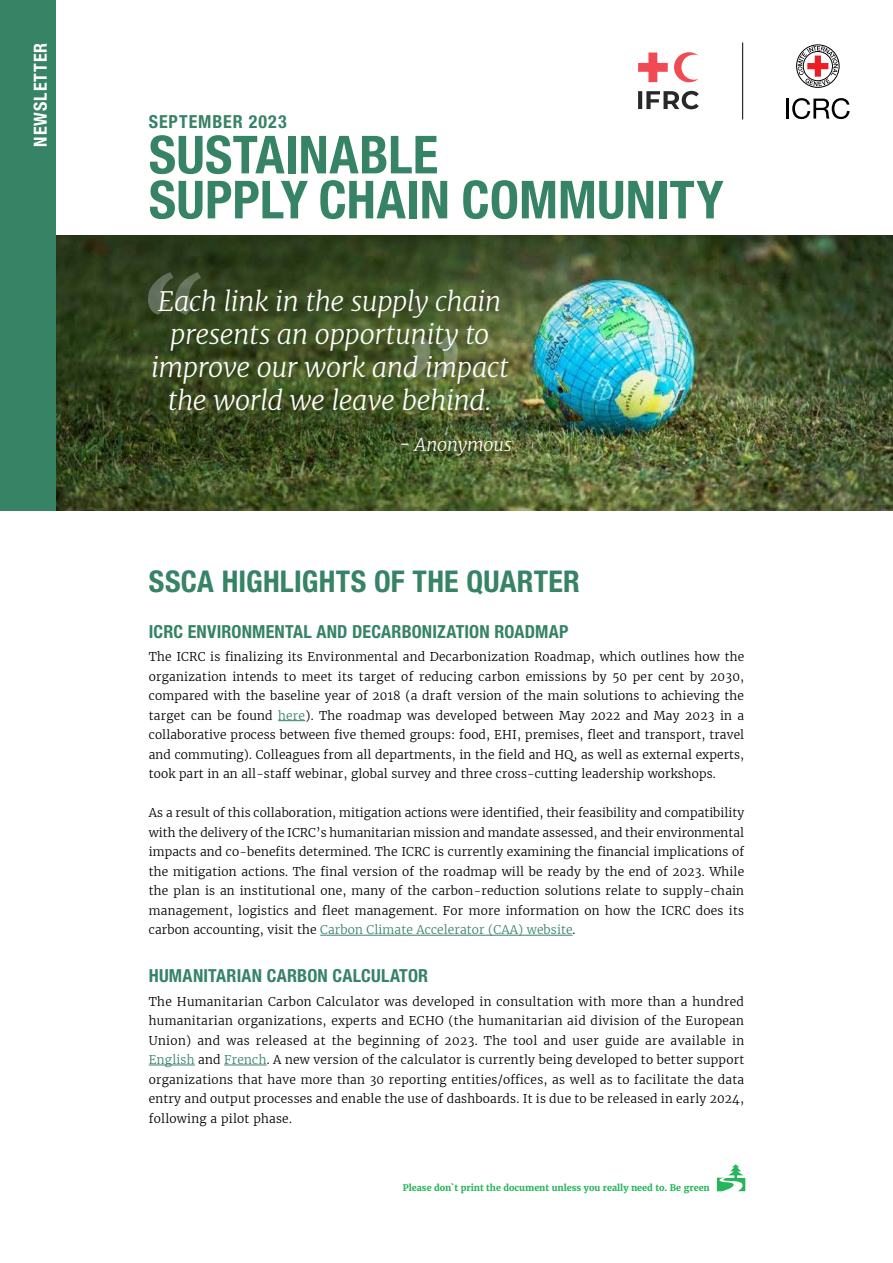
<style>
.page{position:relative;width:893px;height:1263px;background:#fff}
.page>*{position:absolute;margin:0;border:0;box-sizing:border-box;transform-origin:0 0}
.t1{font:700 condensed 52.5px/45px "Helvetica Neue LT Std";letter-spacing:.005em;color:#368366}
.t2{font:700 condensed 30px "Helvetica Neue LT Std";letter-spacing:.01em;color:#368366}
.t3{font:italic 300 27px/33px "Merriweather";letter-spacing:-.015em;color:#fff;text-align:center}
.t4{font:700 condensed 18px "Helvetica Neue LT Std";letter-spacing:.01em;color:#368366}
.t5{font:700 condensed 18px "Helvetica Neue LT Std";letter-spacing:.05em;color:#368366}
.t6{font:700 condensed 18px "Helvetica Neue LT Std";letter-spacing:.055em;color:#fff}
.t7{font:italic 300 18px "Merriweather";letter-spacing:-.01em;color:#fff}
.t8{font:300 12px/19.5px "Merriweather";letter-spacing:.01em;color:#000;text-align:justify}
.t9{font:700 9px "Merriweather";color:#27b45a}
.s1{color:#368366}
</style>
<div class="page">
<svg style="left:717px;top:1164px;width:28px;height:27px"></svg>
<img style="left:55px;top:235px;width:838px;height:276px">
<svg style="left:148px;top:272px;width:53px;height:43px;background:#495739"></svg>
<svg style="left:405px;top:335px;width:53px;height:46px;background:#627146"></svg>
<div style="left:0;top:0;width:55px;height:511px;background:#368366"></div>
<svg style="left:278px;top:720px;width:27px;height:1px"></svg>
<hr style="left:320px;top:935px;width:253px;height:1px;background:#368366">
<hr style="left:149px;top:1065px;width:46px;height:1px;background:#368366">
<hr style="left:224px;top:1065px;width:43px;height:1px;background:#368366">
<div style="left:797px;top:45px;width:42px;height:42px;background:#0f0f0f;border-radius:50%"></div>
<div style="left:796px;top:45px;width:43px;height:43px;border:1px solid #000;border-radius:50%"></div>
<svg style="left:798px;top:46px;width:40px;height:40px;background:#c5a8a9"></svg>
<hr style="left:786px;top:99px;width:3px;height:20px;background:#000">
<svg style="left:792px;top:98px;width:58px;height:21px"></svg>
<hr style="left:742px;top:43px;width:1px;height:76px;background:#000">
<svg style="left:638px;top:53px;width:30px;height:29px"></svg>
<svg style="left:674px;top:52px;width:24px;height:30px"></svg>
<svg style="left:638px;top:91px;width:61px;height:18px"></svg>
<h3 class="t6" style="left:29px;top:147px;width:106px;rotate:-90deg">NEWSLETTER</h3>
<h3 class="t5" style="left:149px;top:111px;width:139px">SEPTEMBER 2023</h3>
<h1 class="t1" style="left:149px;top:132px;width:576px">SUSTAINABLE<br>SUPPLY CHAIN COMMUNITY</h1>
<h3 class="t3" style="left:151px;top:285px;width:359px">Each link in the supply chain presents an opportunity to improve our work and impact the world we leave behind.</h3>
<h3 class="t7" style="left:399px;top:433px;width:114px">- Anonymous</h3>
<h2 class="t2" style="left:149px;top:563px;width:433px">SSCA HIGHLIGHTS OF THE QUARTER</h2>
<h3 class="t4" style="left:149px;top:620px;width:421px">ICRC ENVIRONMENTAL AND DECARBONIZATION ROADMAP</h3>
<p class="t8" style="left:149px;top:647px;width:597px">The ICRC is finalizing its Environmental and Decarbonization Roadmap, which outlines how the organization intends to meet its target of reducing carbon emissions by 50 per cent by 2030, compared with the baseline year of 2018 (a draft version of the main solutions to achieving the target can be found <span class="s1">here</span>). The roadmap was developed between May 2022 and May 2023 in a collaborative process between five themed groups: food, EHI, premises, fleet and transport, travel and commuting). Colleagues from all departments, in the field and HQ, as well as external experts, took part in an all-staff webinar, global survey and three cross-cutting leadership workshops.</p>
<p class="t8" style="left:149px;top:803px;width:597px">As a result of this collaboration, mitigation actions were identified, their feasibility and compatibility with the delivery of the ICRC’s humanitarian mission and mandate assessed, and their environmental impacts and co-benefits determined. The ICRC is currently examining the financial implications of the mitigation actions. The final version of the roadmap will be ready by the end of 2023. While the plan is an institutional one, many of the carbon-reduction solutions relate to supply-chain management, logistics and fleet management. For more information on how the ICRC does its carbon accounting, visit the <span class="s1">Carbon Climate Accelerator (CAA) website</span>.</p>
<h3 class="t4" style="left:149px;top:965px;width:281px">HUMANITARIAN CARBON CALCULATOR</h3>
<p class="t8" style="left:149px;top:991px;width:597px">The Humanitarian Carbon Calculator was developed in consultation with more than a hundred humanitarian organizations, experts and ECHO (the humanitarian aid division of the European Union) and was released at the beginning of 2023. The tool and user guide are available in <span class="s1">English</span> and <span class="s1">French</span>. A new version of the calculator is currently being developed to better support organizations that have more than 30 reporting entities/offices, as well as to facilitate the data entry and output processes and enable the use of dashboards. It is due to be released in early 2024, following a pilot phase.</p>
<p class="t9" style="left:403px;top:1182px;width:309px">Please don`t print the document unless you really need to. Be green</p>
</div>
